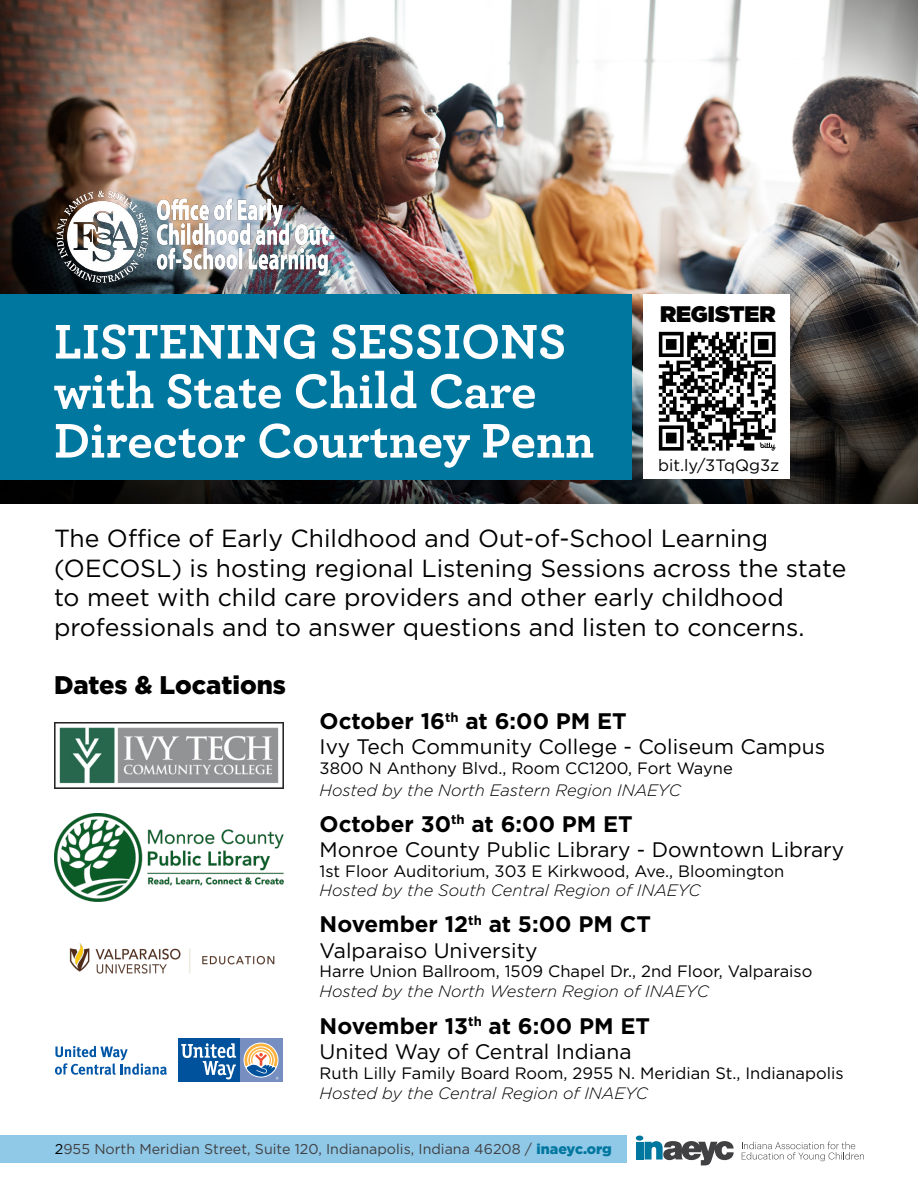
<style>
.page{position:relative;width:918px;height:1188px;background:#fff}
.page>*{position:absolute;margin:0;border:0;box-sizing:border-box;transform-origin:0 0}
.t1{font:700 51px/49.5px "Archer Pro";color:#fff}
.t2{font:900 25.5px "Gotham";color:#000}
.t3{font:24.75px/29.7px "Gotham";color:#000}
.t4{font:700 22.5px "Gotham";color:#000}
.t5{font:900 22.5px "Gotham";color:#000}
.t6{font:21px "Gotham";color:#000}
.t7{font:16.5px "Gotham";color:#000}
.t8{font:italic 300 16.5px "Gotham";color:#000}
.t9{font:14.25px "Gotham";color:#414042}
.s1{color:#000}
.s2{font-weight:900;color:#00779f}
</style>
<div class="page">
<div style="left:0;top:1135px;width:626px;height:27px;background:#90c8e7"></div>
<img style="left:0;top:0;width:918px;height:503px">
<div style="left:0;top:294px;width:632px;height:186px;background:#00779f"></div>
<div style="left:643px;top:294px;width:147px;height:184px;background:#fff"></div>
<svg style="left:659px;top:332px;width:117px;height:119px"></svg>
<svg style="left:55px;top:1046px;width:112px;height:29px"></svg>
<svg style="left:282px;top:1038px;width:1px;height:44px"></svg>
<div style="left:240px;top:1038px;width:42px;height:44px;background:#778ec1"></div>
<svg style="left:244px;top:1043px;width:35px;height:35px"></svg>
<div style="left:178px;top:1038px;width:62px;height:44px;background:#00529c"></div>
<svg style="left:181px;top:1043px;width:55px;height:36px"></svg>
<svg style="left:245px;top:1044px;width:34px;height:36px"></svg>
<img style="left:69px;top:943px;width:206px;height:31px">
<img style="left:54px;top:723px;width:229px;height:66px">
<svg style="left:636px;top:1136px;width:98px;height:29px"></svg>
<svg style="left:742px;top:1142px;width:122px;height:19px"></svg>
<img style="left:54px;top:814px;width:229px;height:87px">
<img style="left:54px;top:188px;width:282px;height:97px">
<h1 class="t1" style="left:54px;top:314px;width:542px">LISTENING SESSIONS with State Child Care<br>Director Courtney Penn</h1>
<p class="t5" style="left:660px;top:298px;width:117px">REGISTER</p>
<p class="t7" style="left:658px;top:454px;width:123px">bit.ly/3TqQg3z</p>
<p class="t3" style="left:54px;top:523px;width:794px">The Office of Early Childhood and Out-of-School Learning (OECOSL) is hosting regional Listening Sessions across the state to meet with child care providers and other early childhood professionals and to answer questions and listen to concerns.</p>
<p class="t2" style="left:54px;top:667px;width:234px">Dates &amp; Locations</p>
<p class="t4" style="left:320px;top:706px;width:309px">October 16<sup>th</sup> at 6:00 PM ET</p>
<p class="t6" style="left:320px;top:734px;width:507px">Ivy Tech Community College - Coliseum Campus</p>
<p class="t7" style="left:320px;top:758px;width:415px">3800 N Anthony Blvd., Room CC1200, Fort Wayne</p>
<p class="t8" style="left:320px;top:781px;width:363px">Hosted by the North Eastern Region INAEYC</p>
<p class="t4" style="left:320px;top:809px;width:315px">October 30<sup>th</sup> at 6:00 PM ET</p>
<p class="t6" style="left:320px;top:836px;width:526px">Monroe County Public Library - Downtown Library</p>
<p class="t7" style="left:320px;top:860px;width:466px">1st Floor Auditorium, 303 E Kirkwood, Ave., Bloomington</p>
<p class="t8" style="left:320px;top:882px;width:382px">Hosted by the South Central Region of INAEYC</p>
<p class="t4" style="left:320px;top:910px;width:333px">November 12<sup>th</sup> at 5:00 PM CT</p>
<p class="t6" style="left:320px;top:937px;width:219px">Valparaiso University</p>
<p class="t7" style="left:320px;top:961px;width:494px">Harre Union Ballroom, 1509 Chapel Dr., 2nd Floor, Valparaiso</p>
<p class="t8" style="left:320px;top:982px;width:391px">Hosted by the North Western Region of INAEYC</p>
<p class="t4" style="left:320px;top:1011px;width:332px">November 13<sup>th</sup> at 6:00 PM ET</p>
<p class="t6" style="left:320px;top:1038px;width:313px">United Way of Central Indiana</p>
<p class="t7" style="left:320px;top:1062px;width:525px">Ruth Lilly Family Board Room, 2955 N. Meridian St., Indianapolis</p>
<p class="t8" style="left:320px;top:1084px;width:330px">Hosted by the Central Region of INAEYC</p>
<p class="t9" style="left:55px;top:1140px;width:558px"><span class="s1">2</span>955 North Meridian Street, Suite 120, Indianapolis, Indiana 46208 / <span class="s2">inaeyc.org</span></p>
</div>
